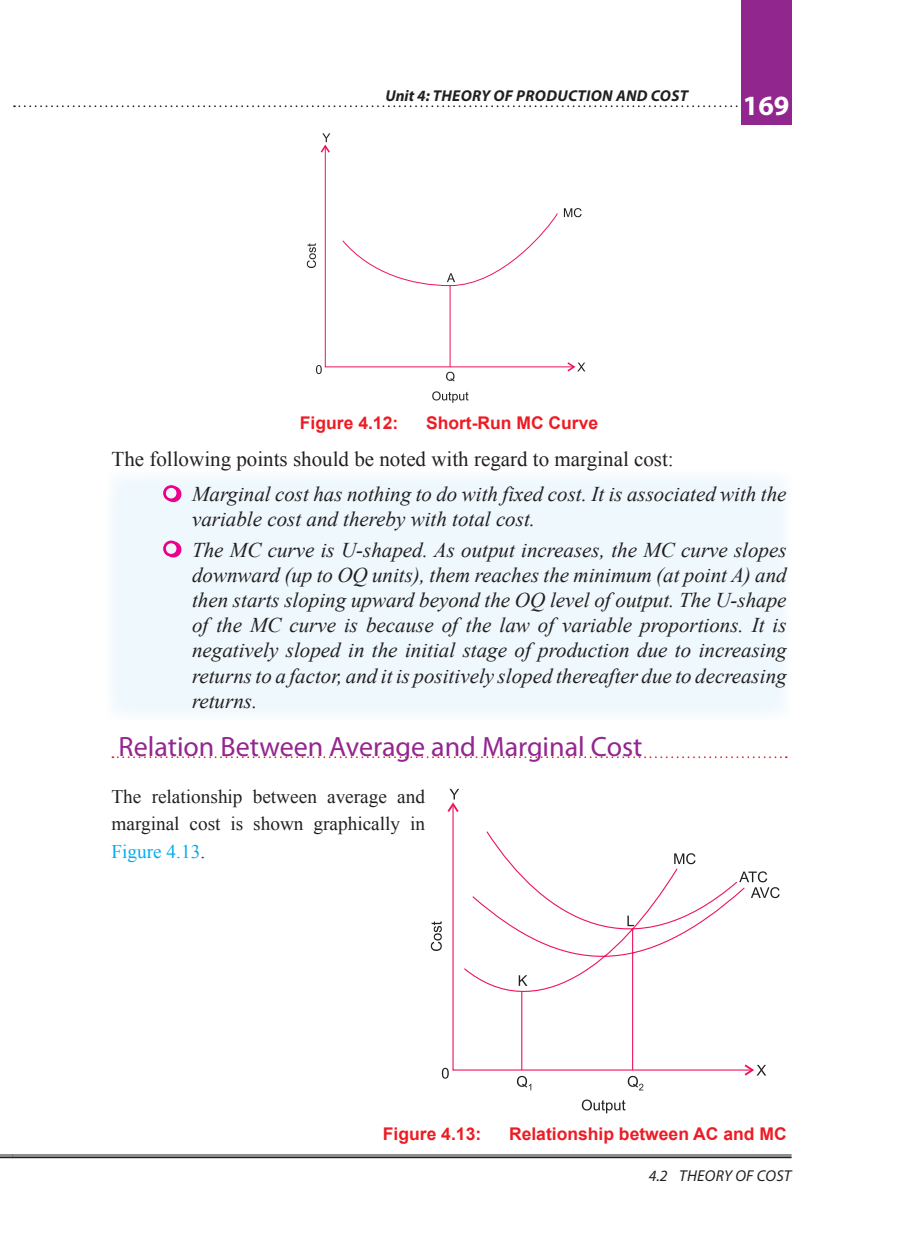
<style>
.page{position:relative;width:899px;height:1254px;background:#fff}
.page>*{position:absolute;margin:0;border:0;box-sizing:border-box;transform-origin:0 0}
.t1{font:28px "Myriad Pro";color:#93268f}
.t2{font:700 28px "Myriad Pro";color:#fff}
.t3{font:italic 21px/25.2px "Times New Roman";color:#221f1f}
.t4{font:21px "Times New Roman";color:#221f1f}
.t5{font:19.25px/27.1px "Times New Roman";color:#221f1f;text-align:justify}
.t6{font:700 17.5px "Arial";color:#ed1c24}
.t7{font:italic 700 15.75px "Myriad Pro";letter-spacing:.02em;color:#221f1f}
.t8{font:italic 15.75px "Myriad Pro";letter-spacing:.02em;color:#221f1f}
.s1{color:#00adef}
</style>
<div class="page">
<div style="left:107px;top:472px;width:683px;height:248px;background:#eef8fd"></div>
<svg style="left:14px;top:105px;width:724px;height:2px"></svg>
<div style="left:740px;top:0;width:51px;height:125px;background:#91268f"></div>
<svg style="left:0;top:1154px;width:12px;height:4px"></svg>
<hr style="left:12px;top:1156px;width:779px;height:2px;background:#221f1f">
<hr style="left:12px;top:1154px;width:779px;height:1px;background:#221f1f">
<svg style="left:112px;top:756px;width:674px;height:2px"></svg>
<svg style="left:320px;top:144px;width:256px;height:228px"></svg>
<svg style="left:322px;top:133px;width:8px;height:9px"></svg>
<svg style="left:577px;top:363px;width:8px;height:8px"></svg>
<svg style="left:316px;top:365px;width:6px;height:9px"></svg>
<svg style="left:307px;top:243px;width:9px;height:25px"></svg>
<svg style="left:432px;top:391px;width:36px;height:12px"></svg>
<svg style="left:564px;top:208px;width:17px;height:9px"></svg>
<svg style="left:341px;top:212px;width:217px;height:169px"></svg>
<svg style="left:445px;top:802px;width:309px;height:275px"></svg>
<svg style="left:449px;top:789px;width:10px;height:10px"></svg>
<svg style="left:757px;top:1065px;width:9px;height:10px"></svg>
<svg style="left:442px;top:1068px;width:6px;height:10px"></svg>
<svg style="left:517px;top:1076px;width:14px;height:14px"></svg>
<svg style="left:431px;top:921px;width:10px;height:30px"></svg>
<svg style="left:581px;top:1099px;width:44px;height:14px"></svg>
<svg style="left:627px;top:1076px;width:16px;height:14px"></svg>
<svg style="left:462px;top:830px;width:283px;height:241px"></svg>
<svg style="left:518px;top:975px;width:9px;height:11px"></svg>
<svg style="left:627px;top:915px;width:7px;height:11px"></svg>
<svg style="left:739px;top:871px;width:40px;height:27px"></svg>
<svg style="left:674px;top:853px;width:21px;height:11px"></svg>
<svg style="left:163px;top:485px;width:19px;height:18px"></svg>
<svg style="left:163px;top:540px;width:19px;height:18px"></svg>
<p class="t7" style="left:385px;top:86px;width:304px">Unit 4: THEORY OF PRODUCTION AND COST</p>
<h1 class="t2" style="left:742px;top:94px;width:48px">169</h1>
<p class="t6" style="left:300px;top:416px;width:100px">Figure 4.12:</p>
<p class="t6" style="left:426px;top:416px;width:174px">Short-Run MC Curve</p>
<p class="t4" style="left:111px;top:451px;width:563px">The following points should be noted with regard to marginal cost:</p>
<p class="t3" style="left:192px;top:484px;width:596px">Marginal cost has nothing to do with fixed cost. It is associated with the variable cost and thereby with total cost.</p>
<p class="t3" style="left:192px;top:539px;width:596px;text-align:justify">The MC curve is U-shaped. As output increases, the MC curve slopes downward (up to OQ units), them reaches the minimum (at point A) and then starts sloping upward beyond the OQ level of output. The U-shape of the MC curve is because of the law of variable proportions. It is negatively sloped in the initial stage of production due to increasing returns to a factor, and it is positively sloped thereafter due to decreasing returns.</p>
<h1 class="t1" style="left:118px;top:736px;width:525px">Relation Between Average and Marginal Cost</h1>
<p class="t5" style="left:111px;top:785px;width:315px">The relationship between average and marginal cost is shown graphically in <span class="s1">Figure 4.13</span>.</p>
<p class="t6" style="left:383px;top:1127px;width:100px">Figure 4.13:</p>
<p class="t6" style="left:509px;top:1127px;width:279px">Relationship between AC and MC</p>
<p class="t8" style="left:648px;top:1166px;width:144px">4.2 THEORY OF COST</p>
</div>
